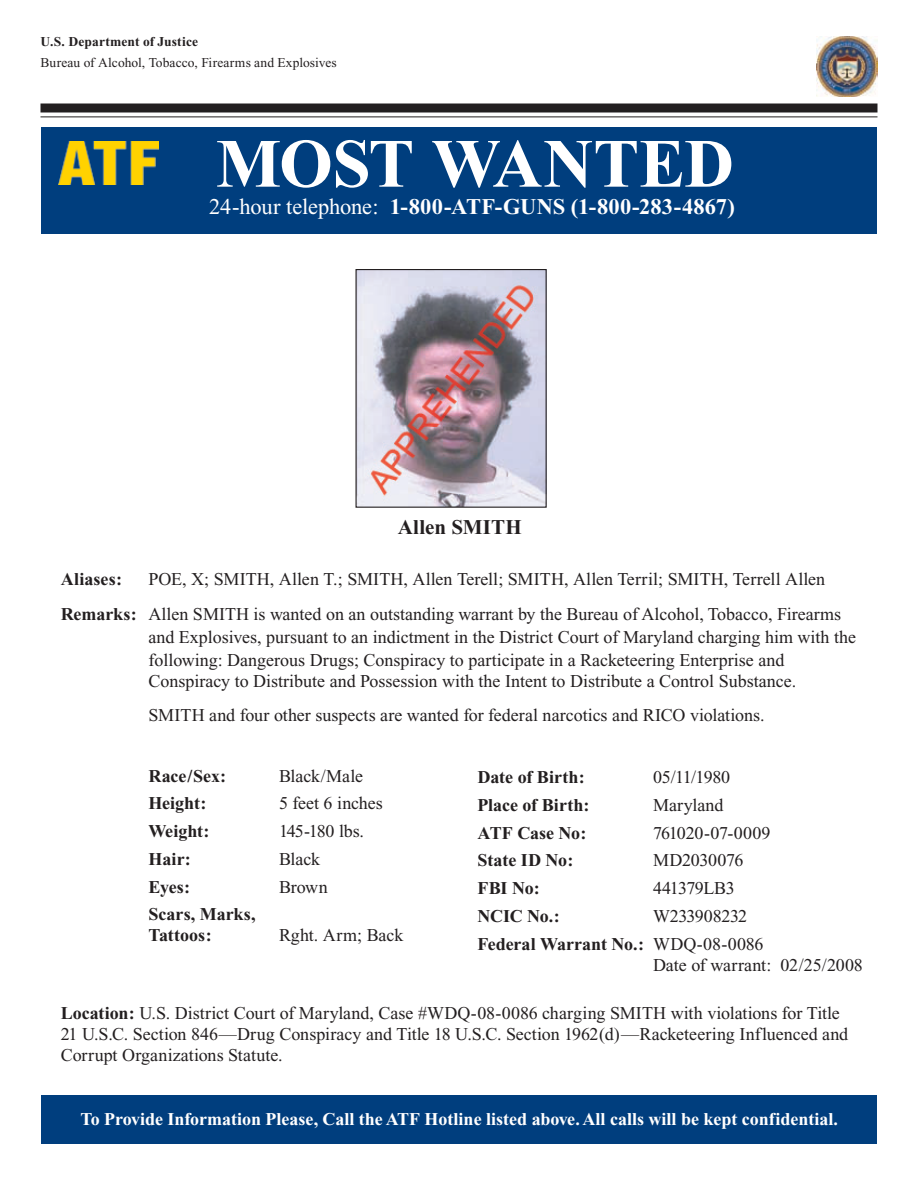
<style>
.page{position:relative;width:918px;height:1188px;background:#fff}
.page>*{position:absolute;margin:0;border:0;box-sizing:border-box;transform-origin:0 0}
.t1{font:700 69px "Times New Roman";letter-spacing:-.015em;color:#fff}
.t2{font:700 22.5px "Times New Roman";letter-spacing:.005em;color:#fff}
.t3{font:700 21px "Times New Roman";letter-spacing:.005em;color:#231f20}
.t4{font:18px/34.5px "Times New Roman";color:#231f20}
.t5{font:700 18px/21px "Times New Roman";color:#231f20}
.t6{font:700 18px "Times New Roman";color:#fff}
.t7{font:18px/27.8px "Times New Roman";letter-spacing:-.02em;color:#231f20}
.t8{font:18px "Times New Roman";letter-spacing:-.03em;color:#231f20}
.t9{font:13.5px "Times New Roman";letter-spacing:.005em;color:#231f20}
.t10{font:700 13.5px "Times New Roman";letter-spacing:.01em;color:#231f20}
.s1{font-weight:400}
.s2{font-weight:700}
.s3{font-style:inherit}
</style>
<div class="page">
<div style="left:41px;top:1095px;width:836px;height:49px;background:#003e7e"></div>
<div style="left:40px;top:104px;width:838px;height:8px;background:#231f20"></div>
<hr style="left:40px;top:117px;width:838px;height:1px;background:#231f20">
<img style="left:817px;top:36px;width:61px;height:61px">
<div style="left:41px;top:127px;width:836px;height:106px;background:#003e7e"></div>
<img style="left:58px;top:141px;width:100px;height:44px">
<img style="left:358px;top:271px;width:187px;height:235px">
<div style="left:356px;top:269px;width:191px;height:239px;border:1px solid #231f20"></div>
<p class="t10" style="left:40px;top:34px;width:159px">U.S. Department of Justice</p>
<p class="t9" style="left:40px;top:56px;width:298px">Bureau of Alcohol, Tobacco, Firearms and Explosives</p>
<h1 class="t1" style="left:216px;top:125px;width:519px">MOST WANTED</h1>
<p class="t2" style="left:209px;top:194px;width:527px"><span class="s1">24-hour telephone:</span> 1-800-ATF-GUNS (1-800-283-4867)</p>
<p class="t3" style="left:398px;top:515px;width:126px">Allen SMITH</p>
<p class="t4" style="left:61px;top:562px;width:782px;text-indent:88px">POE, X; SMITH, Allen T.; SMITH, Allen Terell; SMITH, Allen Terril; SMITH, Terrell Allen<br><span class="s2">Remarks:</span> Allen SMITH is wanted on an outstanding warrant by the Bureau of Alcohol, Tobacco, Firearms</p>
<p class="t4" style="left:149px;top:626px;width:709px;line-height:22.6px">and Explosives, <span class="s3">pursuant</span> to an indictment in the District Court of Maryland charging him with the following: Dangerous Drugs; Conspiracy to participate in a Racketeering Enterprise and</p>
<p class="t4" style="left:149px;top:663px;width:649px">Conspiracy to Distribute and Possession with the Intent to Distribute a Control Substance.<br>SMITH and four other suspects are wanted for federal narcotics and RICO violations.</p>
<p class="t5" style="left:61px;top:569px;width:63px">Aliases:</p>
<p class="t5" style="left:148px;top:765px;width:79px">Race/Sex:</p>
<p class="t4" style="left:279px;top:758px;width:86px">Black/Male</p>
<p class="t5" style="left:148px;top:793px;width:59px">Height:</p>
<p class="t4" style="left:279px;top:786px;width:105px">5 feet 6 inches</p>
<p class="t5" style="left:148px;top:821px;width:63px">Weight:</p>
<p class="t8" style="left:279px;top:821px;width:87px">145-180 lbs.</p>
<p class="t5" style="left:148px;top:848px;width:44px">Hair:</p>
<p class="t4" style="left:279px;top:842px;width:43px">Black</p>
<p class="t5" style="left:148px;top:876px;width:43px">Eyes:</p>
<p class="t4" style="left:279px;top:869px;width:50px">Brown</p>
<p class="t5" style="left:148px;top:904px;width:109px">Scars, Marks,<br>Tattoos:</p>
<p class="t5" style="left:478px;top:767px;width:109px">Date of Birth:</p>
<p class="t4" style="left:653px;top:760px;width:79px">05/11/1980</p>
<p class="t5" style="left:478px;top:794px;width:114px">Place of Birth:</p>
<p class="t4" style="left:653px;top:788px;width:72px">Maryland</p>
<p class="t5" style="left:478px;top:822px;width:110px">ATF Case No:</p>
<p class="t4" style="left:653px;top:815px;width:119px">761020-07-0009</p>
<p class="t5" style="left:478px;top:850px;width:98px">State ID No:</p>
<p class="t4" style="left:653px;top:843px;width:92px">MD2030076</p>
<p class="t5" style="left:478px;top:878px;width:64px">FBI No:</p>
<p class="t8" style="left:653px;top:878px;width:83px">441379LB3</p>
<p class="t5" style="left:478px;top:905px;width:84px">NCIC No.:</p>
<p class="t7" style="left:478px;top:902px;width:288px;text-indent:176px">W233908232<br><span class="s2">Federal Warrant No.:</span> WDQ-08-0086</p>
<p class="t4" style="left:653px;top:947px;width:211px">Date of warrant: 02/25/2008</p>
<p class="t4" style="left:61px;top:1002px;width:789px;line-height:21px"><span class="s2">Location:</span> U.S. District Court of Maryland, Case #WDQ-08-0086 charging SMITH with violations for Title<br>21 U.S.C. Section 846—Drug Conspiracy and Title 18 U.S.C. Section 1962(d)—Racketeering Influenced and<br>Corrupt Organizations Statute.</p>
<p class="t4" style="left:279px;top:918px;width:126px">Rght. Arm; Back</p>
<p class="t6" style="left:80px;top:1109px;width:759px">To Provide Information Please, Call the ATF Hotline listed above. All calls will be kept confidential.</p>
</div>
